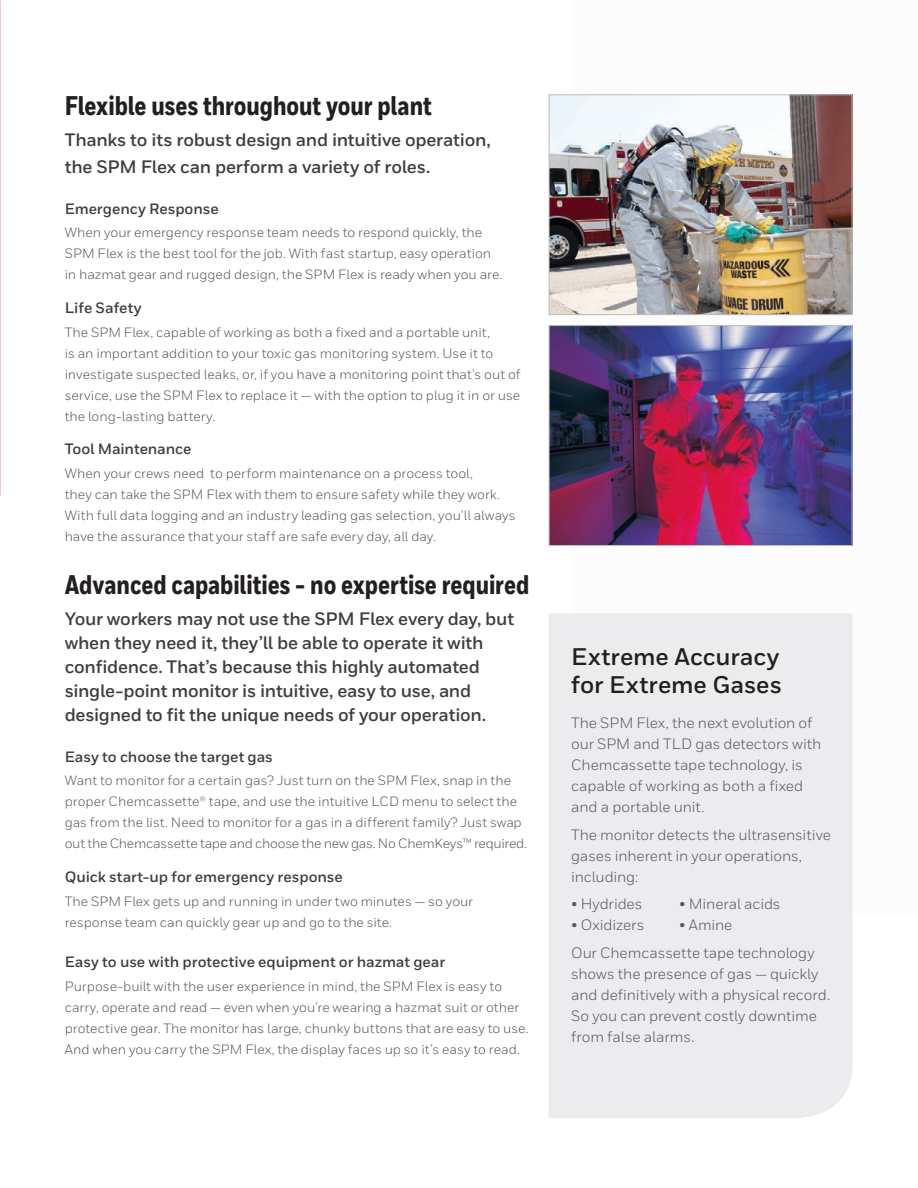
<style>
.page{position:relative;width:918px;height:1188px;background:#fff}
.page>*{position:absolute;margin:0;border:0;box-sizing:border-box;transform-origin:0 0}
.Heading_1{font:800 27px "Honeywell Cond";color:#231f20}
.Heading_1-2{font:700 24px/28.5px "Honeywell Sans";color:#231f20}
.Heading_1-3{font:700 18px/24px "Honeywell Sans";letter-spacing:-.015em;color:#3e3e3f}
.Body__less_space{font:15px/21px "Honeywell Sans";letter-spacing:-.005em;color:#57585a}
.Heading_2__11_15{font:700 15px "Honeywell Sans";letter-spacing:-.005em;color:#3e3e3f}
.Body__less_space-2{font:700 15px "Honeywell Sans";letter-spacing:-.005em;color:#3e3e3f}
.Body__less_space-3{font:13.5px/21px "Honeywell Sans";color:#57585a}
</style>
<div class="page">
<img style="left:551px;top:96px;width:300px;height:217px">
<div style="left:549px;top:94px;width:304px;height:221px;border:1px solid #bcbdc0"></div>
<img style="left:551px;top:327px;width:300px;height:217px">
<div style="left:549px;top:325px;width:304px;height:221px;border:1px solid #bcbdc0"></div>
<div style="left:549px;top:613px;width:304px;height:505px;background:#ececee"></div>
<p class="Heading_1" style="left:65px;top:90px;width:369px">Flexible uses throughout your plant</p>
<p class="Heading_1-3" style="left:65px;top:127px;width:428px;line-height:27px">Thanks to its robust design and intuitive operation, the SPM Flex can perform a variety of roles.</p>
<p class="Heading_2__11_15" style="left:65px;top:199px;width:156px">Emergency Response</p>
<p class="Body__less_space-3" style="left:65px;top:222px;width:439px">When your emergency response team needs to respond quickly, the<br>SPM Flex is the best tool for the job. With fast startup, easy operation in hazmat gear and rugged design, the SPM Flex is ready when you are.</p>
<p class="Heading_2__11_15" style="left:65px;top:299px;width:79px">Life Safety</p>
<p class="Body__less_space-3" style="left:65px;top:322px;width:457px">The SPM Flex, capable of working as both a fixed and a portable unit,<br>is an important addition to your toxic gas monitoring system. Use it to investigate suspected leaks, or, if you have a monitoring point that’s out of service, use the SPM Flex to replace it — with the option to plug it in or use the long-lasting battery.</p>
<p class="Heading_2__11_15" style="left:65px;top:440px;width:128px">Tool Maintenance</p>
<p class="Body__less_space-3" style="left:65px;top:463px;width:453px">When your crews need to perform maintenance on a process tool,<br>they can take the SPM Flex with them to ensure safety while they work.<br>With full data logging and an industry leading gas selection, you’ll always have the assurance that your staff are safe every day, all day.</p>
<p class="Heading_1" style="left:65px;top:569px;width:466px">Advanced capabilities - no expertise required</p>
<p class="Heading_1-3" style="left:65px;top:607px;width:451px">Your workers may not use the SPM Flex every day, but when they need it, they’ll be able to operate it with confidence. That’s because this highly automated single-point monitor is intuitive, easy to use, and designed to fit the unique needs of your operation.</p>
<p class="Body__less_space-2" style="left:65px;top:747px;width:210px">Easy to choose the target gas</p>
<p class="Body__less_space-3" style="left:65px;top:770px;width:464px">Want to monitor for a certain gas? Just turn on the SPM Flex, snap in the proper Chemcassette® tape, and use the intuitive LCD menu to select the gas from the list. Need to monitor for a gas in a different family? Just swap out the Chemcassette tape and choose the new gas. No ChemKeys™ required.</p>
<p class="Heading_2__11_15" style="left:65px;top:868px;width:280px">Quick start-up for emergency response</p>
<p class="Body__less_space-3" style="left:65px;top:891px;width:410px">The SPM Flex gets up and running in under two minutes — so your response team can quickly gear up and go to the site.</p>
<p class="Heading_2__11_15" style="left:65px;top:953px;width:382px">Easy to use with protective equipment or hazmat gear</p>
<p class="Body__less_space-3" style="left:65px;top:976px;width:466px">Purpose-built with the user experience in mind, the SPM Flex is easy to carry, operate and read — even when you’re wearing a hazmat suit or other protective gear. The monitor has large, chunky buttons that are easy to use.<br>And when you carry the SPM Flex, the display faces up so it’s easy to read.</p>
<p class="Heading_1-2" style="left:571px;top:643px;width:212px">Extreme Accuracy for Extreme Gases</p>
<p class="Body__less_space" style="left:571px;top:712px;width:252px">The SPM Flex, the next evolution of our SPM and TLD gas detectors with<br>Chemcassette tape technology, is capable of working as both a fixed and a portable unit.</p>
<p class="Body__less_space" style="left:571px;top:824px;width:261px">The monitor detects the ultrasensitive gases inherent in your operations, including:</p>
<p class="Body__less_space" style="left:571px;top:894px;width:73px">• Hydrides</p>
<p class="Body__less_space" style="left:679px;top:894px;width:103px">• Mineral acids</p>
<p class="Body__less_space" style="left:571px;top:915px;width:75px">• Oxidizers</p>
<p class="Body__less_space" style="left:679px;top:915px;width:55px">• Amine</p>
<p class="Body__less_space" style="left:571px;top:942px;width:261px">Our Chemcassette tape technology shows the presence of gas — quickly and definitively with a physical record.<br>So you can prevent costly downtime from false alarms.</p>
</div>
